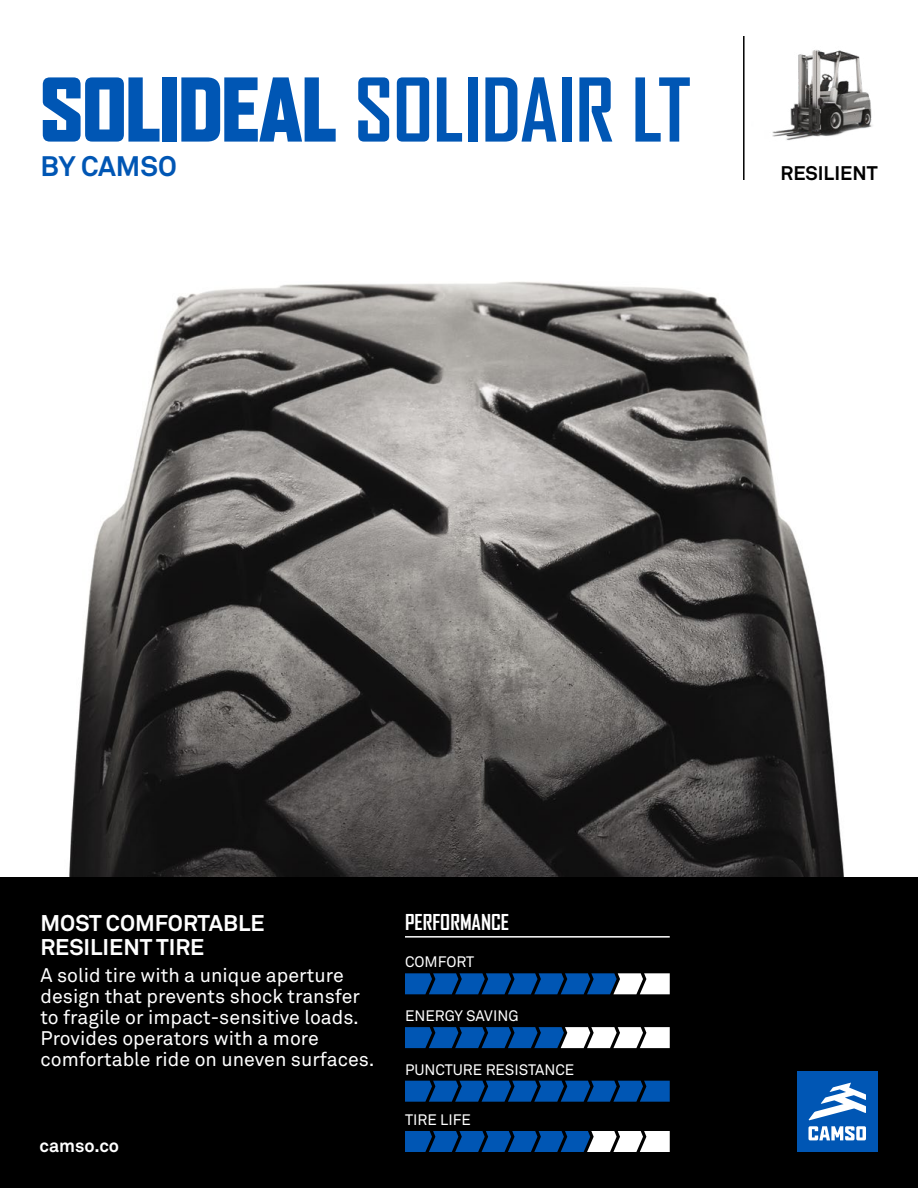
<style>
.page{position:relative;width:918px;height:1188px;background:#fff}
.page>*{position:absolute;margin:0;border:0;box-sizing:border-box;transform-origin:0 0}
.t1{font:700 84px "Agency FB";color:#0056b4}
.t2{font:700 27.9px "Akkurat Office";color:#0056b4}
.t3{font:700 22.5px/24px "Akkurat Office";color:#fff}
.t4{font:700 21px "Agency FB";color:#fff}
.t5{font:19.5px/21px "Akkurat Office";color:#fff}
.t6{font:700 19.5px "Akkurat Office";color:#000}
.t7{font:700 18px "Akkurat Office";color:#fff}
.t8{font:15px "Akkurat Office";color:#fff}
.s1{font-weight:900}
</style>
<div class="page">
<img style="left:69px;top:281px;width:775px;height:596px">
<div style="left:0;top:877px;width:918px;height:311px;background:#000"></div>
<hr style="left:743px;top:36px;width:2px;height:144px;background:#000">
<div style="left:797px;top:1071px;width:81px;height:81px;background:#0056b4"></div>
<svg style="left:808px;top:1126px;width:58px;height:14px"></svg>
<svg style="left:809px;top:1083px;width:57px;height:37px"></svg>
<hr style="left:405px;top:936px;width:265px;height:2px;background:#fff">
<svg style="left:405px;top:973px;width:265px;height:21px;background:#2e69aa"></svg>
<svg style="left:405px;top:1027px;width:265px;height:21px;background:#5a87b8"></svg>
<svg style="left:405px;top:1081px;width:265px;height:21px;background:#004a9c"></svg>
<svg style="left:405px;top:1131px;width:265px;height:21px;background:#4579b3"></svg>
<img style="left:772px;top:50px;width:101px;height:91px">
<h1 class="t1" style="left:40px;top:61px;width:652px"><span class="s1">SOLIDEAL</span> SOLIDAIR LT</h1>
<h2 class="t2" style="left:40px;top:149px;width:138px">BY CAMSO</h2>
<p class="t6" style="left:781px;top:161px;width:99px">RESILIENT</p>
<p class="t3" style="left:40px;top:911px;width:226px">MOST COMFORTABLE<br>RESILIENT TIRE</p>
<p class="t5" style="left:40px;top:965px;width:335px">A solid tire with a unique aperture design that prevents shock transfer to fragile or impact-sensitive loads.<br>Provides operators with a more comfortable ride on uneven surfaces.</p>
<p class="t7" style="left:40px;top:1134px;width:81px">camso.co</p>
<p class="t4" style="left:405px;top:910px;width:106px">PERFORMANCE</p>
<p class="t8" style="left:405px;top:953px;width:71px">COMFORT</p>
<p class="t8" style="left:405px;top:1007px;width:115px">ENERGY SAVING</p>
<p class="t8" style="left:405px;top:1061px;width:171px">PUNCTURE RESISTANCE</p>
<p class="t8" style="left:405px;top:1111px;width:67px">TIRE LIFE</p>
</div>
